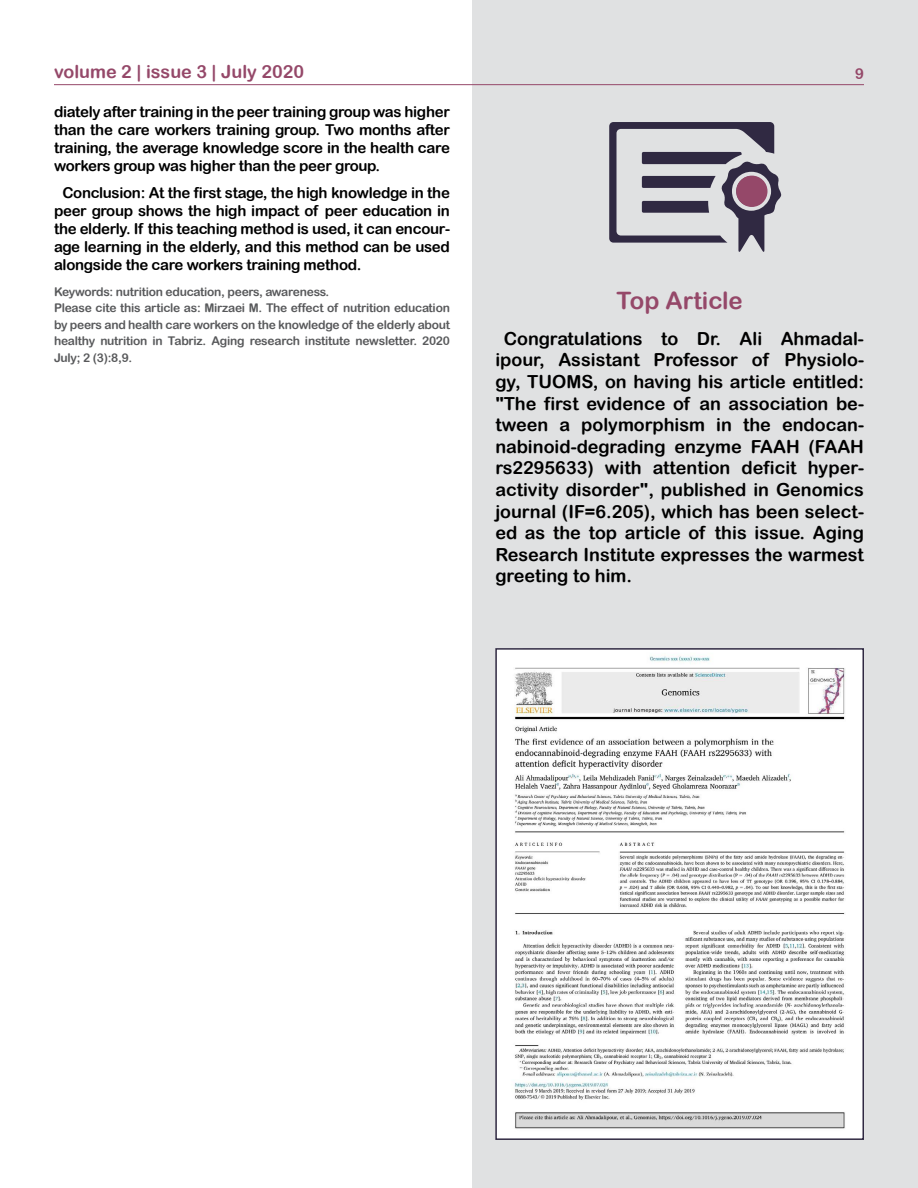
<style>
.page{position:relative;width:918px;height:1188px;background:#fff}
.page>*{position:absolute;margin:0;border:0;box-sizing:border-box;transform-origin:0 0}
.t1{font:24px "Arial Rounded MT Bold";color:#954869}
.t2{font:18px/21.6px "Arial Rounded MT Bold";color:#000;text-align:justify}
.t3{font:18px "Arial Rounded MT Bold";color:#954869}
.t4{font:15px/18px "Arial Rounded MT Bold";letter-spacing:-.02em;color:#000;text-align:justify}
.t5{font:15px "Arial Rounded MT Bold";color:#954869}
.t6{font:12px/16.5px "Arial Rounded MT Bold";letter-spacing:-.02em;color:#58595b}
</style>
<div class="page">
<div style="left:472px;top:0;width:446px;height:1188px;background:#e0e1e2"></div>
<svg style="left:609px;top:122px;width:172px;height:130px"></svg>
<div style="left:736px;top:176px;width:32px;height:31px;background:#954869;border-radius:50%"></div>
<hr style="left:54px;top:84px;width:810px;height:1px;background:#954869">
<img style="left:498px;top:651px;width:363px;height:483px">
<div style="left:495px;top:648px;width:369px;height:492px;border:2px solid #302942"></div>
<p class="t3" style="left:54px;top:61px;width:252px">volume 2 | issue 3 | July 2020</p>
<p class="t5" style="left:855px;top:65px;width:10px">9</p>
<p class="t4" style="left:54px;top:103px;width:397px">diately after training in the peer training group was higher than the care workers training group. Two months after training, the average knowledge score in the health care workers group was higher than the peer group.</p>
<p class="t4" style="left:54px;top:184px;width:398px;text-indent:9px">Conclusion: At the first stage, the high knowledge in the peer group shows the high impact of peer education in the elderly. If this teaching method is used, it can encour&shy;age learning in the elderly, and this method can be used alongside the care workers training method.</p>
<p class="t6" style="left:54px;top:283px;width:397px">Keywords: nutrition education, peers, awareness.<br>Please cite this article as: Mirzaei M. The effect of nutrition education by peers and health care workers on the knowledge of the elderly about healthy nutrition in Tabriz. Aging research institute newsletter. 2020<br>July; 2 (3):8,9.</p>
<h1 class="t1" style="left:616px;top:286px;width:128px">Top Article</h1>
<p class="t2" style="left:495px;top:327px;width:370px;text-indent:8px">Congratulations to Dr. Ali Ahmadal&shy;ipour, Assistant Professor of Physiolo&shy;gy, TUOMS, on having his article entitled: "The first evidence of an association be&shy;tween a polymorphism in the endocan&shy;nabinoid-degrading enzyme FAAH (FAAH rs2295633) with attention deficit hyper&shy;activity disorder", published in Genomics journal (IF=6.205), which has been select&shy;ed as the top article of this issue. Aging Research Institute expresses the warmest greeting to him.</p>
</div>
